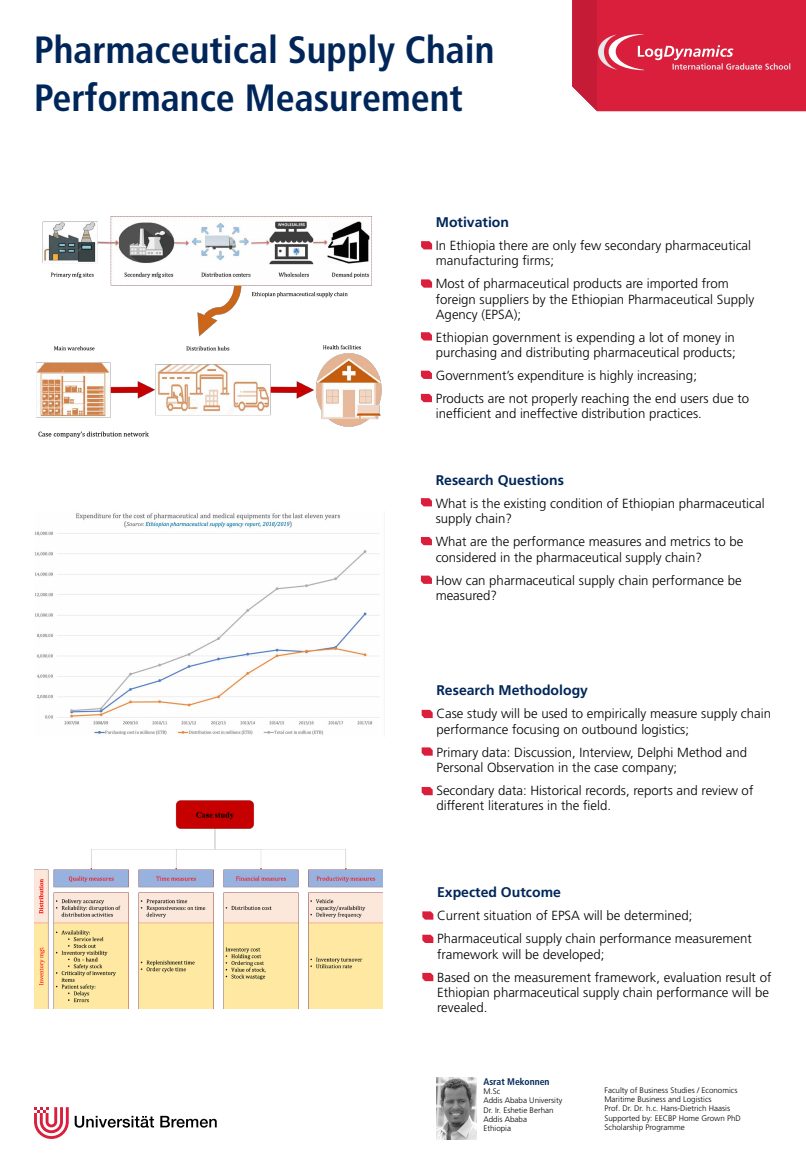
<style>
.page{position:relative;width:806px;height:1173px;background:#fff}
.page>*{position:absolute;margin:0;border:0;box-sizing:border-box;transform-origin:0 0}
.t1{font:700 condensed 38px/48.4px "Frutiger LT Std";color:#002659}
.t2{font:700 14px "Frutiger LT Std";color:#002659}
.t3{font:300 13.2px/15.3px "Frutiger LT Std";color:#000}
.t4{font:700 condensed 9.6px "Frutiger LT Std";color:#002659}
.t5{font:300 8px/9.2px "Frutiger LT Std";color:#000}
</style>
<div class="page">
<svg style="left:420px;top:498px;width:11px;height:8px"></svg>
<svg style="left:420px;top:537px;width:11px;height:8px"></svg>
<svg style="left:420px;top:575px;width:11px;height:9px"></svg>
<img style="left:436px;top:1077px;width:40px;height:62px">
<img style="left:36px;top:216px;width:346px;height:222px">
<svg style="left:75px;top:1115px;width:79px;height:12px"></svg>
<svg style="left:160px;top:1115px;width:56px;height:12px"></svg>
<svg style="left:34px;top:1107px;width:35px;height:31px"></svg>
<svg style="left:572px;top:0;width:233px;height:111px;background:#d92a46"></svg>
<svg style="left:422px;top:911px;width:11px;height:8px"></svg>
<svg style="left:422px;top:934px;width:11px;height:9px"></svg>
<svg style="left:422px;top:972px;width:11px;height:9px"></svg>
<img style="left:35px;top:513px;width:344px;height:222px">
<img style="left:34px;top:800px;width:348px;height:208px">
<svg style="left:421px;top:241px;width:11px;height:8px"></svg>
<svg style="left:421px;top:279px;width:11px;height:9px"></svg>
<svg style="left:420px;top:332px;width:11px;height:8px"></svg>
<svg style="left:420px;top:394px;width:11px;height:8px"></svg>
<svg style="left:420px;top:370px;width:11px;height:9px"></svg>
<svg style="left:421px;top:787px;width:11px;height:8px"></svg>
<svg style="left:421px;top:747px;width:11px;height:8px"></svg>
<svg style="left:421px;top:709px;width:11px;height:9px"></svg>
<h1 class="t1" style="left:34px;top:25px;width:461px">Pharmaceutical Supply Chain<br>Performance Measurement</h1>
<p class="t2" style="left:435px;top:214px;width:75px">Motivation</p>
<p class="t3" style="left:435px;top:238px;width:316px">In Ethiopia there are only few secondary pharmaceutical manufacturing firms;</p>
<p class="t3" style="left:435px;top:276px;width:320px">Most of pharmaceutical products are imported from foreign suppliers by the Ethiopian Pharmaceutical Supply<br>Agency (EPSA);</p>
<p class="t3" style="left:435px;top:330px;width:301px">Ethiopian government is expending a lot of money in purchasing and distributing pharmaceutical products;</p>
<p class="t3" style="left:435px;top:364px;width:314px;line-height:23px">Government’s expenditure is highly increasing;<br>Products are not properly reaching the end users due to</p>
<p class="t3" style="left:435px;top:406px;width:267px">inefficient and ineffective distribution practices.</p>
<p class="t2" style="left:435px;top:472px;width:130px">Research Questions</p>
<p class="t3" style="left:435px;top:496px;width:330px">What is the existing condition of Ethiopian pharmaceutical supply chain?</p>
<p class="t3" style="left:435px;top:534px;width:309px">What are the performance measures and metrics to be considered in the pharmaceutical supply chain?</p>
<p class="t3" style="left:435px;top:572px;width:307px">How can pharmaceutical supply chain performance be measured?</p>
<p class="t2" style="left:436px;top:682px;width:153px">Research Methodology</p>
<p class="t3" style="left:436px;top:706px;width:336px">Case study will be used to empirically measure supply chain performance focusing on outbound logistics;</p>
<p class="t3" style="left:436px;top:744px;width:312px">Primary data: Discussion, Interview, Delphi Method and<br>Personal Observation in the case company;</p>
<p class="t3" style="left:436px;top:782px;width:318px">Secondary data: Historical records, reports and review of different literatures in the field.</p>
<p class="t2" style="left:437px;top:884px;width:125px">Expected Outcome</p>
<p class="t3" style="left:437px;top:904px;width:316px;line-height:23px">Current situation of EPSA will be determined;<br>Pharmaceutical supply chain performance measurement</p>
<p class="t3" style="left:437px;top:942px;width:335px;line-height:23px">framework will be developed;<br>Based on the measurement framework, evaluation result of</p>
<p class="t3" style="left:437px;top:984px;width:333px">Ethiopian pharmaceutical supply chain performance will be revealed.</p>
<p class="t4" style="left:483px;top:1075px;width:67px">Asrat Mekonnen</p>
<p class="t5" style="left:483px;top:1086px;width:80px">M.Sc<br>Addis Ababa University<br>Dr. Ir. Eshetie Berhan<br>Addis Ababa<br>Ethiopia</p>
<p class="t5" style="left:604px;top:1085px;width:138px">Faculty of Business Studies / Economics Maritime Business and Logistics<br>Prof. Dr. Dr. h.c. Hans-Dietrich Haasis Supported by: EECBP Home Grown PhD Scholarship Programme</p>
</div>
